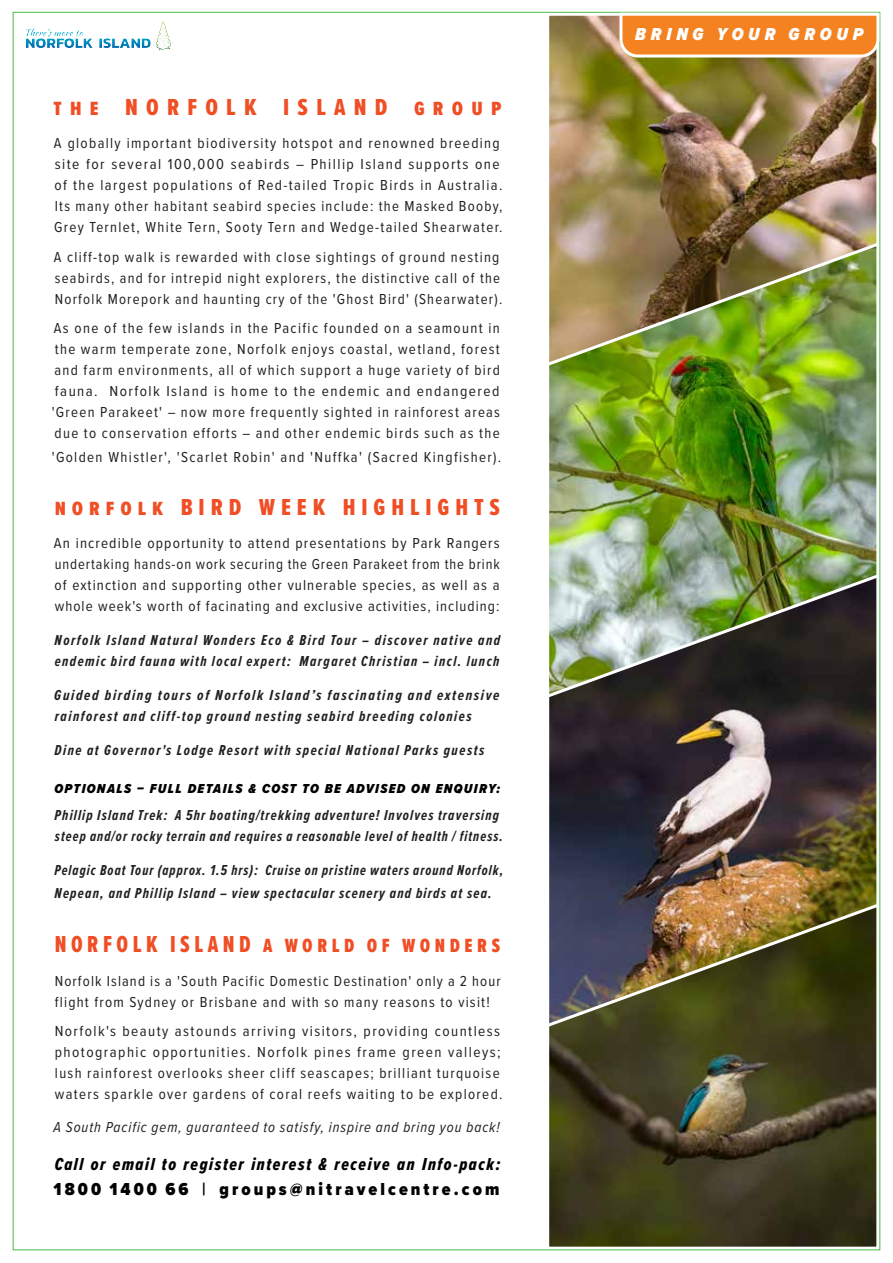
<style>
.page{position:relative;width:893px;height:1263px;background:#fff}
.page>*{position:absolute;margin:0;border:0;box-sizing:border-box;transform-origin:0 0}
.t1{font:24px "Proxima Nova Ex Cn Extrabld";letter-spacing:.195em;color:#f04e24}
.t2{font:24px "Proxima Nova Ex Cn Extrabld";letter-spacing:.235em;color:#f04e24;scale:1.05 1}
.t3{font:24px "Proxima Nova Ex Cn Extrabld";letter-spacing:.325em;color:#f04e24;scale:1.05 1}
.t4{font:18px "Proxima Nova Ex Cn Extrabld It";letter-spacing:.09em;color:#000}
.t5{font:900 18px "Proxima Nova Cond";letter-spacing:.17em;color:#000}
.t6{font:italic 900 18px "Proxima Nova Cond";letter-spacing:.27em;color:#fff}
.t7{font:15px/21px "Proxima Nova Cond";letter-spacing:.09em;color:#231f20}
.t8{font:italic 700 15px/21px "Proxima Nova Ex Cn";letter-spacing:.1em;color:#231f20}
.t9{font:italic 700 15px/21px "Proxima Nova Ex Cn";letter-spacing:.075em;color:#231f20}
.t10{font:italic 700 15px/22.5px "Proxima Nova Ex Cn";letter-spacing:.075em;color:#231f20;scale:.96 1}
.t11{font:italic 700 15px/21px "Proxima Nova Ex Cn";letter-spacing:.1em;color:#231f20;scale:1.04 1}
.t12{font:italic 15px "Proxima Nova Cond";letter-spacing:.065em;color:#231f20}
.t13{font:italic 900 13.5px "Proxima Nova Cond";letter-spacing:.1em;color:#000}
.s1{font-weight:700}
</style>
<div class="page">
<svg style="left:550px;top:1055px;width:325px;height:190px;background:#413d23"></svg>
<img style="left:550px;top:713px;width:325px;height:342px">
<img style="left:550px;top:17px;width:325px;height:200px">
<img style="left:550px;top:217px;width:325px;height:496px">
<div style="left:546px;top:13px;width:333px;height:1236px;border:3px solid #fff"></div>
<svg style="left:618px;top:11px;width:263px;height:48px;background:#ef9747"></svg>
<svg style="left:26px;top:28px;width:52px;height:9px"></svg>
<svg style="left:156px;top:21px;width:16px;height:30px"></svg>
<h1 class="t3" style="left:54px;top:96px;width:428px">the NORFOLK ISLAND group</h1>
<p class="t7" style="left:54px;top:134px;width:450px">A globally important biodiversity hotspot and renowned breeding site for several 100,000 seabirds – Phillip Island supports one of the largest populations of Red-tailed Tropic Birds in Australia.<br>Its many other habitant seabird species include: the Masked Booby, Grey Ternlet, White Tern, Sooty Tern and Wedge-tailed Shearwater.</p>
<p class="t7" style="left:54px;top:247px;width:450px">A cliff-top walk is rewarded with close sightings of ground nesting seabirds, and for intrepid night explorers, the distinctive call of the<br>Norfolk Morepork and haunting cry of the 'Ghost Bird' (Shearwater).</p>
<p class="t7" style="left:52px;top:319px;width:450px;text-align:justify">As one of the few islands in the Pacific founded on a seamount in the warm temperate zone, Norfolk enjoys coastal, wetland, forest and farm environments, all of which support a huge variety of bird fauna. Norfolk Island is home to the endemic and endangered 'Green Parakeet' – now more frequently sighted in rainforest areas due to conservation efforts – and other endemic birds such as the</p>
<p class="t7" style="left:52px;top:448px;width:451px">'Golden Whistler', 'Scarlet Robin' and 'Nuffka' (Sacred Kingfisher).</p>
<h1 class="t2" style="left:55px;top:496px;width:426px">norfolk BIRD WEEK HIGHLIGHTS</h1>
<p class="t7" style="left:54px;top:534px;width:447px;text-align:justify">An incredible opportunity to attend presentations by Park Rangers undertaking hands-on work securing the Green Parakeet from the brink of extinction and supporting other vulnerable species, as well as a whole week's worth of facinating and exclusive activities, including:</p>
<p class="t8" style="left:55px;top:630px;width:447px">Norfolk Island Natural Wonders Eco &amp; Bird Tour – discover native and endemic bird fauna with local expert: Margaret Christian – incl. lunch</p>
<p class="t11" style="left:54px;top:685px;width:430px">Guided birding tours of Norfolk Island’s fascinating and extensive rainforest and cliff-top ground nesting seabird breeding colonies</p>
<p class="t8" style="left:55px;top:740px;width:431px">Dine at Governor's Lodge Resort with special National Parks guests</p>
<p class="t13" style="left:54px;top:783px;width:447px">OPTIONALS – FULL DETAILS &amp; COST TO BE ADVISED ON ENQUIRY:</p>
<p class="t9" style="left:55px;top:806px;width:450px">Phillip Island Trek: A 5hr boating/trekking adventure! Involves traversing steep and/or rocky terrain and requires a reasonable level of health / fitness.</p>
<p class="t10" style="left:55px;top:860px;width:469px">Pelagic Boat Tour (approx. 1.5 hrs): Cruise on pristine waters around Norfolk,<br>Nepean, and Phillip Island – view spectacular scenery and birds at sea.</p>
<h1 class="t1" style="left:55px;top:933px;width:447px">NORFOLK ISLAND a world of wonders</h1>
<p class="t7" style="left:55px;top:971px;width:447px">Norfolk Island is a 'South Pacific Domestic Destination' only a 2 hour flight from Sydney or Brisbane and with so many reasons to visit!</p>
<p class="t7" style="left:55px;top:1021px;width:449px">Norfolk's beauty astounds arriving visitors, providing countless photographic opportunities. Norfolk pines frame green valleys; lush rainforest overlooks sheer cliff seascapes; brilliant turquoise waters sparkle over gardens of coral reefs waiting to be explored.</p>
<p class="t12" style="left:54px;top:1120px;width:448px">A South Pacific gem, guaranteed to satisfy, inspire and bring you back!</p>
<p class="t4" style="left:55px;top:1156px;width:447px">Call or email to register interest &amp; receive an Info-pack:</p>
<p class="t5" style="left:54px;top:1182px;width:447px">1800 1400 66 <span class="s1">|</span> groups@nitravelcentre.com</p>
<p class="t6" style="left:635px;top:27px;width:230px">BRING YOUR GROUP</p>
</div>
